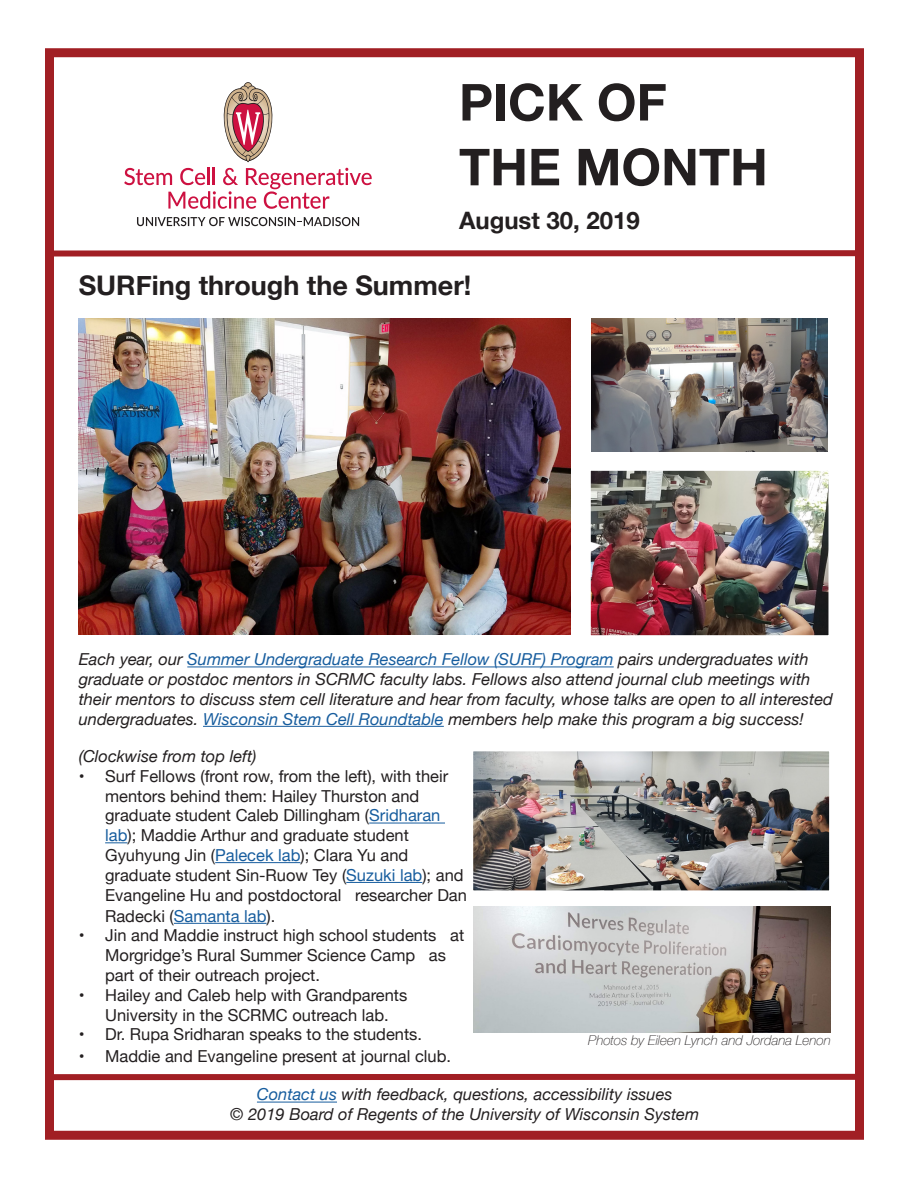
<style>
.page{position:relative;width:918px;height:1188px;background:#fff}
.page>*{position:absolute;margin:0;border:0;box-sizing:border-box;transform-origin:0 0}
.t1{font:700 51px "Helvetica Neue";color:#231f20}
.t2{font:700 27px "Helvetica Neue";color:#231f20}
.t3{font:700 24px "Helvetica Neue";color:#231f20}
.t4{font:16.5px/20px "Helvetica Neue";color:#231f20}
.t5{font:italic 16.5px/19.8px "Helvetica Neue";color:#231f20}
.t6{font:italic 100 13.5px "Helvetica Neue";color:#231f20}
.s1{color:#175d9e}
</style>
<div class="page">
<div style="left:45px;top:48px;width:819px;height:1092px;border:9px solid #a11f24"></div>
<div style="left:45px;top:250px;width:819px;height:7px;background:#a11f24"></div>
<svg style="left:223px;top:82px;width:50px;height:80px"></svg>
<svg style="left:124px;top:168px;width:248px;height:41px"></svg>
<svg style="left:137px;top:217px;width:222px;height:9px"></svg>
<hr style="left:257px;top:1102px;width:80px;height:1px;background:#175d9e">
<div style="left:54px;top:1074px;width:810px;height:6px;background:#a11f24"></div>
<img style="left:592px;top:472px;width:236px;height:162px">
<div style="left:589px;top:469px;width:242px;height:168px;border:2px solid #fff"></div>
<img style="left:591px;top:318px;width:237px;height:133px">
<hr style="left:187px;top:667px;width:427px;height:1px;background:#175d9e">
<hr style="left:203px;top:726px;width:241px;height:1px;background:#175d9e">
<hr style="left:369px;top:823px;width:76px;height:1px;background:#175d9e">
<svg style="left:105px;top:842px;width:22px;height:1px"></svg>
<hr style="left:215px;top:862px;width:85px;height:1px;background:#175d9e">
<hr style="left:346px;top:882px;width:76px;height:1px;background:#175d9e">
<hr style="left:174px;top:923px;width:93px;height:1px;background:#175d9e">
<img style="left:79px;top:318px;width:492px;height:316px">
<img style="left:474px;top:752px;width:354px;height:137px">
<div style="left:470px;top:748px;width:362px;height:145px;border:3px solid #fff"></div>
<img style="left:473px;top:906px;width:357px;height:126px">
<p class="t1" style="left:459px;top:62px;width:209px">PICK OF</p>
<p class="t1" style="left:459px;top:127px;width:310px">THE MONTH</p>
<p class="t3" style="left:459px;top:201px;width:182px">August 30, 2019</p>
<p class="t2" style="left:79px;top:264px;width:394px">SURFing through the Summer!</p>
<p class="t5" style="left:79px;top:650px;width:756px">Each year, our <span class="s1">Summer Undergraduate Research Fellow (SURF) Program</span> pairs undergraduates with graduate or postdoc mentors in SCRMC faculty labs. Fellows also attend journal club meetings with their mentors to discuss stem cell literature and hear from faculty, whose talks are open to all interested undergraduates. <span class="s1">Wisconsin Stem Cell Roundtable</span> members help make this program a big success!</p>
<p class="t5" style="left:79px;top:747px;width:179px">(Clockwise from top left)</p>
<p class="t4" style="left:105px;top:767px;width:363px;text-indent:-26px">• Surf Fellows (front row, from the left), with their mentors behind them: Hailey Thurston and graduate student Caleb Dillingham (<span class="s1">Sridharan lab</span>); Maddie Arthur and graduate student Gyuhyung Jin (<span class="s1">Palecek lab</span>); Clara Yu and graduate student Sin-Ruow Tey (<span class="s1">Suzuki lab</span>); and Evangeline Hu and postdoctoral researcher Dan Radecki (<span class="s1">Samanta lab</span>).</p>
<p class="t4" style="left:105px;top:927px;width:361px;text-indent:-26px">• Jin and Maddie instruct high school students at<br>Morgridge’s Rural Summer Science Camp as part of their outreach project.</p>
<p class="t4" style="left:79px;top:986px;width:330px;text-align:center">• Hailey and Caleb help with Grandparents<br>University in the SCRMC outreach lab.</p>
<p class="t4" style="left:79px;top:1026px;width:345px">• Dr. Rupa Sridharan speaks to the students.</p>
<p class="t4" style="left:79px;top:1047px;width:374px">• Maddie and Evangeline present at journal club.</p>
<p class="t6" style="left:588px;top:1030px;width:244px">Photos by Eileen Lynch and Jordana Lenon</p>
<p class="t5" style="left:257px;top:1086px;width:417px"><span class="s1">Contact us</span> with feedback, questions, accessibility issues</p>
<p class="t5" style="left:230px;top:1105px;width:470px">© 2019 Board of Regents of the University of Wisconsin System</p>
</div>
